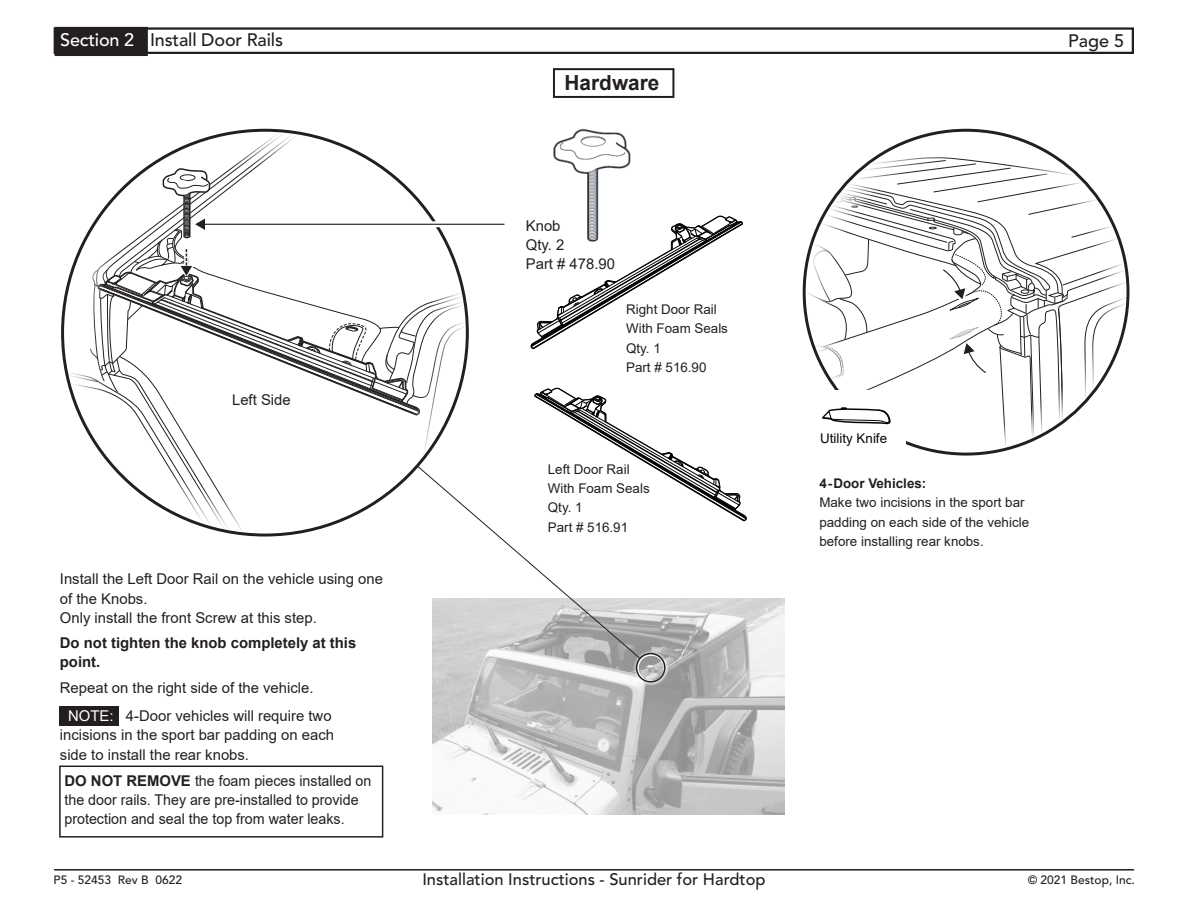
<style>
.page{position:relative;width:1188px;height:918px;background:#fff}
.page>*{position:absolute;margin:0;border:0;box-sizing:border-box;transform-origin:0 0}
.t1{font:700 20.85px "Arial";color:#231f20}
.t2{font:500 18px "Avenir LT Std";letter-spacing:-.01em;color:#231f20}
.t3{font:500 18px "Avenir LT Std";letter-spacing:-.01em;color:#fff}
.t4{font:500 16.5px "Avenir LT Std";color:#231f20}
.t5{font:14.85px/19.4px "Arial";color:#231f20}
.t6{font:14.85px/19.4px "Arial";color:#231f20;scale:.96 1}
.t7{font:700 14.85px/19.4px "Arial";color:#231f20}
.t8{font:13.35px/19.4px "Arial";color:#231f20}
.t9{font:13.35px "Arial";color:#050504}
.t10{font:500 12px "Avenir LT Std";color:#231f20}
.s1{color:#fff}
.s2{font-weight:700}
</style>
<div class="page">
<div style="left:54px;top:27px;width:1080px;height:27px;border:2px solid #231f20"></div>
<hr style="left:54px;top:869px;width:1080px;height:2px;background:#231f20">
<div style="left:56px;top:28px;width:91px;height:27px;background:#231f20"></div>
<div style="left:55px;top:27px;width:93px;height:29px;border:2px solid #231f20"></div>
<img style="left:433px;top:599px;width:351px;height:215px">
<div style="left:60px;top:706px;width:59px;height:19px;background:#231f20"></div>
<div style="left:59px;top:766px;width:324px;height:72px;border:1px solid #231f20"></div>
<img style="left:554px;top:128px;width:77px;height:86px">
<svg style="left:633px;top:650px;width:36px;height:36px"></svg>
<div style="left:636px;top:653px;width:30px;height:30px;border:1px solid #231f20;border-radius:50%"></div>
<svg style="left:432px;top:508px;width:209px;height:151px"></svg>
<div style="left:553px;top:68px;width:121px;height:30px;border:2px solid #231f20"></div>
<svg style="left:467px;top:223px;width:37px;height:1px"></svg>
<hr style="left:203px;top:224px;width:301px;height:1px;background:#231f20">
<svg style="left:533px;top:387px;width:214px;height:136px"></svg>
<svg style="left:530px;top:214px;width:213px;height:136px"></svg>
<svg style="left:804px;top:157px;width:324px;height:289px"></svg>
<svg style="left:63px;top:130px;width:404px;height:405px"></svg>
<p class="t3" style="left:60px;top:29px;width:75px">Section 2</p>
<p class="t2" style="left:150px;top:29px;width:134px">Install Door Rails</p>
<p class="t2" style="left:1068px;top:30px;width:58px">Page 5</p>
<p class="t1" style="left:565px;top:68px;width:96px">Hardware</p>
<p class="t5" style="left:232px;top:390px;width:60px">Left Side</p>
<p class="t5" style="left:60px;top:569px;width:325px">Install the Left Door Rail on the vehicle using one of the Knobs.<br>Only install the front Screw at this step.</p>
<p class="t7" style="left:60px;top:633px;width:298px">Do not tighten the knob completely at this point.</p>
<p class="t5" style="left:68px;top:673px;width:265px;line-height:28.2px;text-indent:-8px">Repeat on the right side of the vehicle.<br><span class="s1">NOTE:</span> 4-Door vehicles will require two</p>
<p class="t5" style="left:60px;top:725px;width:276px">incisions in the sport bar padding on each side to install the rear knobs.</p>
<p class="t6" style="left:65px;top:771px;width:321px"><span class="s2">DO NOT REMOVE</span> the foam pieces installed on the door rails. They are pre-installed to provide protection and seal the top from water leaks.</p>
<p class="t5" style="left:526px;top:216px;width:91px">Knob<br>Qty. 2<br>Part # 478.90</p>
<p class="t8" style="left:626px;top:300px;width:103px">Right Door Rail<br>With Foam Seals<br>Qty. 1<br>Part # 516.90</p>
<p class="t8" style="left:548px;top:459px;width:103px">Left Door Rail<br>With Foam Seals<br>Qty. 1<br>Part # 516.91</p>
<p class="t9" style="left:820px;top:429px;width:68px">Utility Knife</p>
<p class="t8" style="left:819px;top:474px;width:211px"><span class="s2">4-Door Vehicles:<br></span>Make two incisions in the sport bar padding on each side of the vehicle before installing rear knobs.</p>
<p class="t10" style="left:54px;top:873px;width:130px">P5 - 52453 Rev B 0622</p>
<p class="t4" style="left:422px;top:870px;width:345px">Installation Instructions - Sunrider for Hardtop</p>
<p class="t10" style="left:1028px;top:873px;width:109px">© 2021 Bestop, Inc.</p>
</div>
